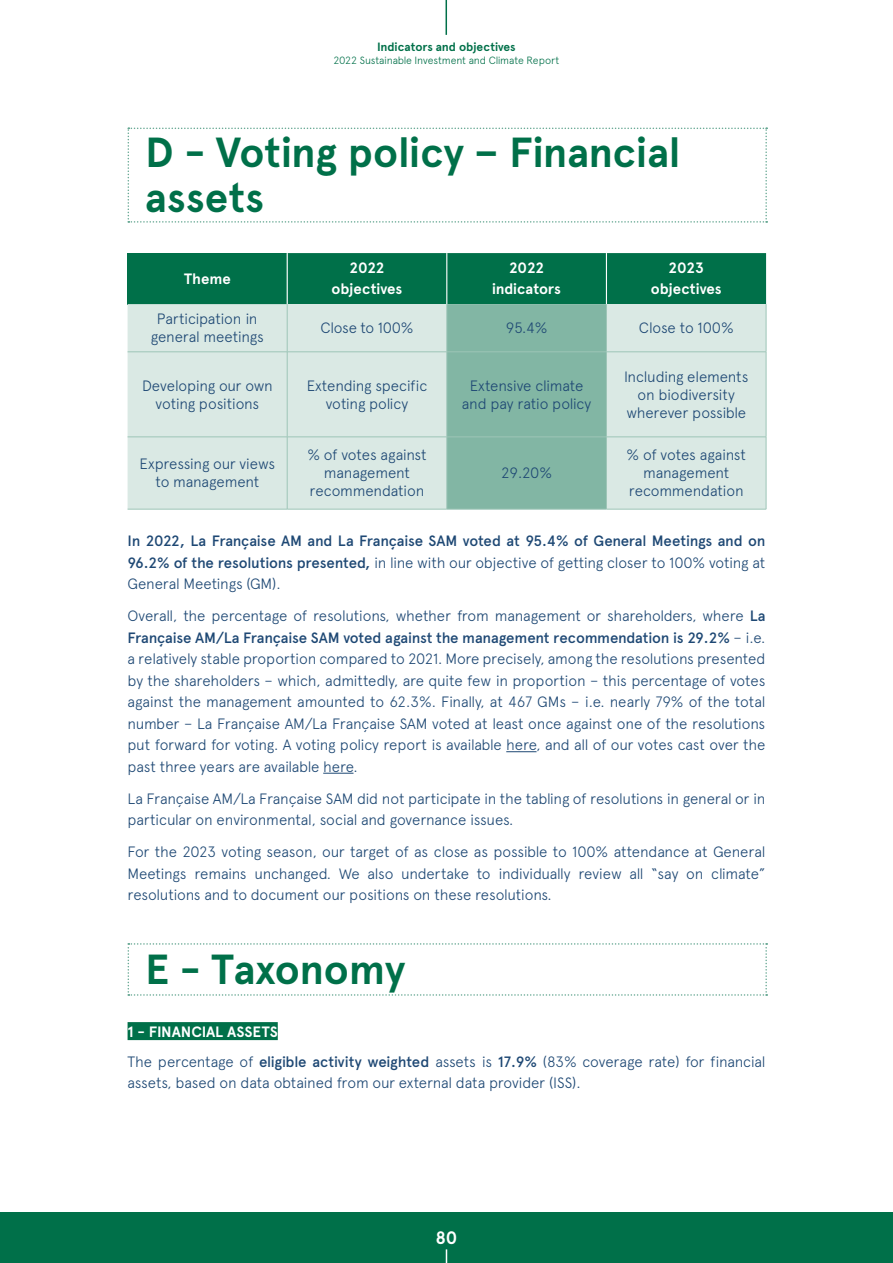
<style>
.page{position:relative;width:893px;height:1263px;background:#fff}
.page>*{position:absolute;margin:0;border:0;box-sizing:border-box;transform-origin:0 0}
.H11{font:700 42px/45px "Apercu";letter-spacing:-.005em;color:#007049}
.t1{font:700 18px "Apercu";color:#fff}
.t2{font:300 15px/18px "Apercu";letter-spacing:-.01em;color:#1e4874;text-align:center}
.t3{font:500 15px/21.5px "Apercu";letter-spacing:-.015em;color:#1e4874;text-align:justify}
.H12{font:700 15px/21px "Apercu";letter-spacing:-.005em;color:#fff;text-align:center}
.t4{font:700 12px "Apercu";color:#007049}
.t5{font:300 10.5px "Apercu";letter-spacing:-.015em;color:#007049}
.s1{font-weight:300}
.s2{font-weight:500}
</style>
<div class="page">
<div style="left:0;top:1212px;width:893px;height:51px;background:#007049"></div>
<svg style="left:446px;top:1249px;width:1px;height:14px"></svg>
<hr style="left:445px;top:0;width:2px;height:35px;background:#007049">
<hr style="left:506px;top:751px;width:31px;height:1px;background:#1e4874">
<hr style="left:323px;top:773px;width:30px;height:1px;background:#1e4874">
<div style="left:128px;top:1022px;width:150px;height:18px;background:#007049"></div>
<svg style="left:128px;top:128px;width:639px;height:95px"></svg>
<div style="left:128px;top:253px;width:159px;height:51px;background:#007049"></div>
<div style="left:128px;top:304px;width:159px;height:205px;background:#dae9e4"></div>
<svg style="left:288px;top:253px;width:478px;height:256px;background:#96c3b3"></svg>
<hr style="left:287px;top:304px;width:1px;height:48px;background:#9dc5b7">
<hr style="left:447px;top:304px;width:1px;height:48px;background:#9dc5b7">
<hr style="left:606px;top:304px;width:1px;height:48px;background:#9dc5b7">
<hr style="left:766px;top:304px;width:1px;height:48px;background:#9dc5b7">
<hr style="left:128px;top:352px;width:159px;height:1px;background:#9dc5b7">
<hr style="left:287px;top:352px;width:160px;height:1px;background:#9dc5b7">
<hr style="left:287px;top:352px;width:1px;height:85px;background:#9dc5b7">
<hr style="left:447px;top:352px;width:159px;height:1px;background:#9dc5b7">
<hr style="left:447px;top:352px;width:1px;height:85px;background:#9dc5b7">
<hr style="left:606px;top:352px;width:160px;height:1px;background:#9dc5b7">
<hr style="left:606px;top:352px;width:1px;height:85px;background:#9dc5b7">
<hr style="left:766px;top:352px;width:1px;height:85px;background:#9dc5b7">
<hr style="left:128px;top:437px;width:159px;height:1px;background:#9dc5b7">
<hr style="left:287px;top:437px;width:160px;height:1px;background:#9dc5b7">
<hr style="left:287px;top:437px;width:1px;height:72px;background:#9dc5b7">
<hr style="left:447px;top:437px;width:159px;height:1px;background:#9dc5b7">
<hr style="left:447px;top:437px;width:1px;height:72px;background:#9dc5b7">
<hr style="left:606px;top:437px;width:160px;height:1px;background:#9dc5b7">
<hr style="left:606px;top:437px;width:1px;height:72px;background:#9dc5b7">
<hr style="left:766px;top:437px;width:1px;height:72px;background:#9dc5b7">
<hr style="left:128px;top:509px;width:159px;height:1px;background:#9dc5b7">
<hr style="left:287px;top:509px;width:160px;height:1px;background:#9dc5b7">
<hr style="left:447px;top:509px;width:159px;height:1px;background:#9dc5b7">
<hr style="left:606px;top:509px;width:160px;height:1px;background:#9dc5b7">
<hr style="left:446px;top:253px;width:1px;height:51px;background:#fff">
<hr style="left:606px;top:253px;width:1px;height:51px;background:#fff">
<svg style="left:128px;top:943px;width:639px;height:53px"></svg>
<p class="t4" style="left:377px;top:40px;width:140px">Indicators and objectives</p>
<p class="t5" style="left:334px;top:54px;width:227px">2022 Sustainable Investment and Climate Report</p>
<p class="H11" style="left:145px;top:131px;width:537px">D - Voting policy – Financial assets</p>
<p class="H12" style="left:184px;top:268px;width:48px">Theme</p>
<p class="H12" style="left:332px;top:258px;width:72px">2022 objectives</p>
<p class="H12" style="left:492px;top:258px;width:70px">2022 indicators</p>
<p class="H12" style="left:651px;top:258px;width:72px">2023 objectives</p>
<p class="t2" style="left:151px;top:310px;width:115px">Participation in general meetings</p>
<p class="t2" style="left:320px;top:319px;width:94px">Close to 100%</p>
<p class="t2" style="left:506px;top:319px;width:43px">95.4%</p>
<p class="t2" style="left:639px;top:319px;width:96px">Close to 100%</p>
<p class="t2" style="left:142px;top:376px;width:132px">Developing our own voting positions</p>
<p class="t2" style="left:307px;top:376px;width:122px">Extending specific voting policy</p>
<p class="t2" style="left:462px;top:376px;width:131px">Extensive climate and pay ratio policy</p>
<p class="t2" style="left:624px;top:367px;width:126px">Including elements on biodiversity wherever possible</p>
<p class="t2" style="left:140px;top:455px;width:137px">Expressing our views to management</p>
<p class="t2" style="left:307px;top:446px;width:121px">% of votes against management recommendation</p>
<p class="t2" style="left:627px;top:446px;width:121px">% of votes against management recommendation</p>
<p class="t3" style="left:128px;top:530px;width:639px">In 2022, La Française AM and La Française SAM voted at 95.4% of General Meetings and on 96.2% of the resolutions presented, <span class="s1">in line with our objective of getting closer to 100% voting at General Meetings (GM).</span></p>
<p class="t2" style="left:128px;top:605px;width:639px;line-height:21.5px;text-align:justify">Overall, the percentage of resolutions, whether from management or shareholders, where <span class="s2">La Française AM/La Française SAM voted against the management recommendation is 29.2%</span> – i.e. a relatively stable proportion compared to 2021. More precisely, among the resolutions presented by the shareholders – which, admittedly, are quite few in proportion – this percentage of votes against the management amounted to 62.3%. Finally, at 467 GMs – i.e. nearly 79% of the total number – La Française AM/La Française SAM voted at least once against one of the resolutions put forward for voting. A voting policy report is available here, and all of our votes cast over the past three years are available here.</p>
<p class="t2" style="left:128px;top:788px;width:639px;line-height:21.5px;text-align:left">La Française AM/La Française SAM did not participate in the tabling of resolutions in general or in particular on environmental, social and governance issues.</p>
<p class="t2" style="left:128px;top:841px;width:639px;line-height:21.5px;text-align:justify">For the 2023 voting season, our target of as close as possible to 100% attendance at General Meetings remains unchanged. We also undertake to individually review all “say on climate” resolutions and to document our positions on these resolutions.</p>
<p class="t2" style="left:501px;top:464px;width:52px">29.20%</p>
<p class="H11" style="left:145px;top:947px;width:261px">E - Taxonomy</p>
<p class="H12" style="left:128px;top:1021px;width:152px">1 - FINANCIAL ASSETS</p>
<p class="t2" style="left:128px;top:1050px;width:639px;line-height:21.5px;text-align:left">The percentage of <span class="s2">eligible activity weighted</span> assets is <span class="s2">17.9%</span> (83% coverage rate) for financial assets, based on data obtained from our external data provider (ISS).</p>
<p class="t1" style="left:436px;top:1227px;width:23px">80</p>
</div>
